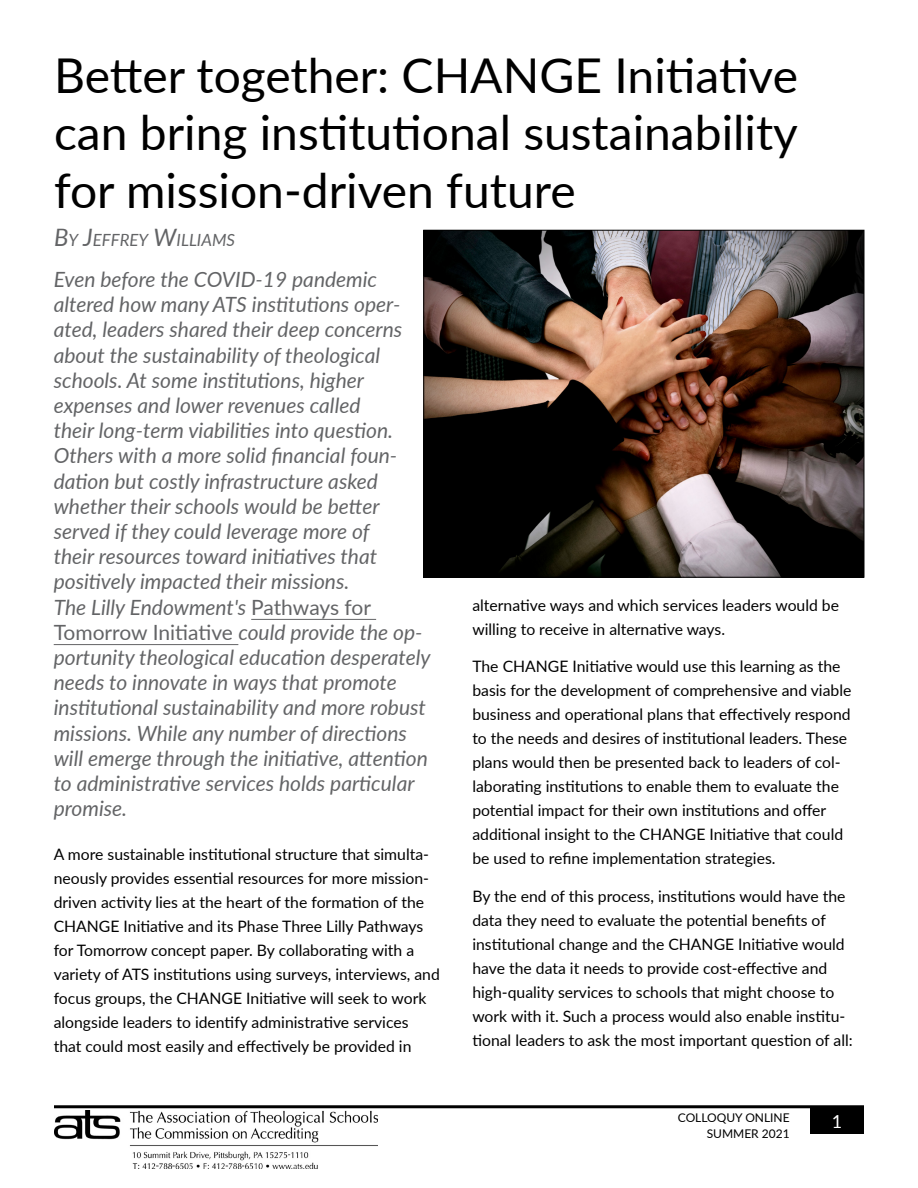
<style>
.page{position:relative;width:918px;height:1188px;background:#fff}
.page>*{position:absolute;margin:0;border:0;box-sizing:border-box;transform-origin:0 0}
.t1{font:48px/57.6px "Lato";color:#000;text-align:justify}
.t2{font:italic 21px/25.2px "Lato";color:#636466}
.t3{font:18px "Lato";color:#fff}
.t4{font:italic 16.8px "Lato";color:#636466}
.t5{font:15.75px/24px "Lato";color:#000}
.t6{font:12px/16.5px "Lato";color:#000;text-align:right}
.s1{font-size:24px}
.s2{font-style:normal}
</style>
<div class="page">
<div style="left:810px;top:1107px;width:54px;height:27px;background:#000"></div>
<hr style="left:54px;top:1105px;width:810px;height:3px;background:#000">
<img style="left:54px;top:1110px;width:324px;height:59px">
<hr style="left:251px;top:619px;width:125px;height:1px;background:#636466">
<hr style="left:54px;top:644px;width:184px;height:1px;background:#636466">
<img style="left:425px;top:232px;width:437px;height:344px">
<div style="left:423px;top:230px;width:441px;height:348px;border:1px solid #000"></div>
<h1 class="t1" style="left:54px;top:44px;width:746px">Better together: CHANGE Initiative can bring institutional sustainability for mission-driven future</h1>
<p class="t4" style="left:54px;top:228px;width:183px"><span class="s1">B</span>Y <span class="s1">J</span>EFFREY <span class="s1">W</span>ILLIAMS</p>
<p class="t2" style="left:54px;top:266px;width:378px">Even before the COVID-19 pandemic altered how many ATS institutions oper&shy;ated, leaders shared their deep concerns about the sustainability of theological schools. At some institutions, higher expenses and lower revenues called<br>their long-term viabilities into question.<br>Others with a more solid financial foun&shy;dation but costly infrastructure asked whether their schools would be better served if they could leverage more of<br>their resources toward initiatives that positively impacted their missions.<br>The Lilly Endowment's <span class="s2">Pathways for Tomorrow Initiative</span> could provide the op&shy;portunity theological education desperately needs to innovate in ways that promote institutional sustainability and more robust missions. While any number of directions will emerge through the initiative, attention to administrative services holds particular promise.</p>
<p class="t5" style="left:54px;top:842px;width:388px">A more sustainable institutional structure that simulta&shy;neously provides essential resources for more mission&shy;driven activity lies at the heart of the formation of the CHANGE Initiative and its Phase Three Lilly Pathways for Tomorrow concept paper. By collaborating with a variety of ATS institutions using surveys, interviews, and focus groups, the CHANGE Initiative will seek to work alongside leaders to identify administrative services that could most easily and effectively be provided in</p>
<p class="t5" style="left:472px;top:592px;width:368px">alternative ways and which services leaders would be willing to receive in alternative ways.</p>
<p class="t5" style="left:472px;top:654px;width:381px">The CHANGE Initiative would use this learning as the basis for the development of comprehensive and viable business and operational plans that effectively respond to the needs and desires of institutional leaders. These plans would then be presented back to leaders of col&shy;laborating institutions to enable them to evaluate the potential impact for their own institutions and offer additional insight to the CHANGE Initiative that could be used to refine implementation strategies.</p>
<p class="t5" style="left:472px;top:883px;width:382px">By the end of this process, institutions would have the data they need to evaluate the potential benefits of institutional change and the CHANGE Initiative would have the data it needs to provide cost-effective and high-quality services to schools that might choose to work with it. Such a process would also enable institu&shy;tional leaders to ask the most important question of all:</p>
<p class="t6" style="left:678px;top:1108px;width:113px">COLLOQUY ONLINE<br>SUMMER 2021</p>
<p class="t3" style="left:832px;top:1108px;width:12px">1</p>
</div>
